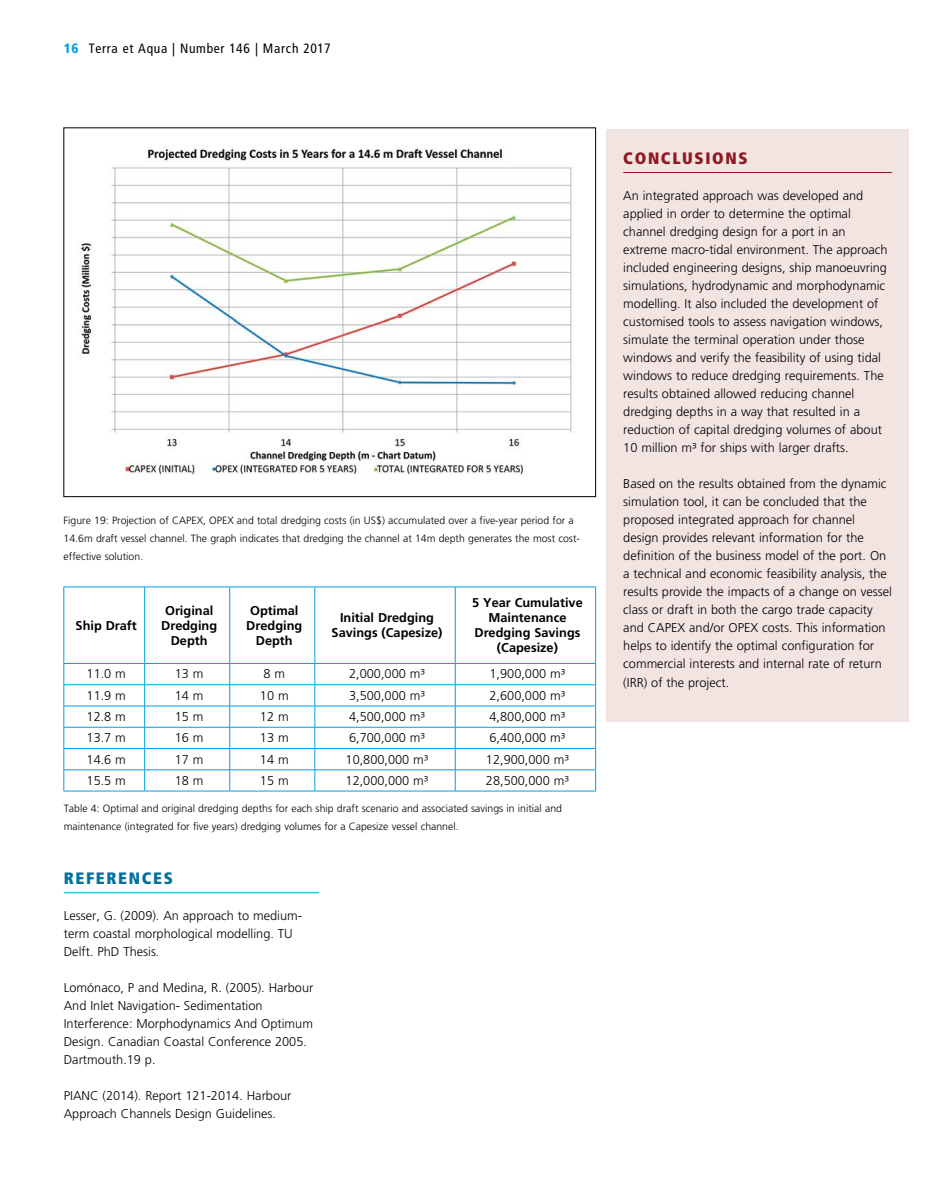
<style>
.page{position:relative;width:936px;height:1191px;background:#fff}
.page>*{position:absolute;margin:0;border:0;box-sizing:border-box;transform-origin:0 0}
.t1{font:900 condensed 16.5px "Frutiger LT Std";letter-spacing:.1em;color:#901924}
.t2{font:900 condensed 16.5px "Frutiger LT Std";letter-spacing:.1em;color:#0071a0}
.t3{font:condensed 13.5px "Frutiger LT Std";letter-spacing:.05em;color:#000}
.t4{font:300 12.75px/18px "Frutiger LT Std";color:#000}
.t5{font:700 12.75px/15px "Frutiger LT Std";color:#000;text-align:center}
.t6{font:300 10.5px/18px "Frutiger LT Std";color:#000}
.s1{font-weight:900;color:#00a1e5}
</style>
<div class="page">
<hr style="left:64px;top:586px;width:81px;height:1px;background:#00a1e5">
<hr style="left:64px;top:587px;width:1px;height:76px;background:#00a1e5">
<hr style="left:145px;top:586px;width:85px;height:1px;background:#00a1e5">
<hr style="left:144px;top:587px;width:1px;height:76px;background:#00a1e5">
<hr style="left:230px;top:586px;width:85px;height:1px;background:#00a1e5">
<hr style="left:229px;top:587px;width:1px;height:76px;background:#00a1e5">
<hr style="left:315px;top:586px;width:140px;height:1px;background:#00a1e5">
<hr style="left:314px;top:587px;width:1px;height:76px;background:#00a1e5">
<hr style="left:455px;top:586px;width:141px;height:1px;background:#00a1e5">
<hr style="left:455px;top:587px;width:1px;height:76px;background:#00a1e5">
<hr style="left:595px;top:587px;width:1px;height:76px;background:#00a1e5">
<hr style="left:64px;top:663px;width:81px;height:1px;background:#00a1e5">
<hr style="left:145px;top:663px;width:85px;height:1px;background:#00a1e5">
<hr style="left:230px;top:663px;width:85px;height:1px;background:#00a1e5">
<hr style="left:315px;top:663px;width:140px;height:1px;background:#00a1e5">
<hr style="left:455px;top:663px;width:141px;height:1px;background:#00a1e5">
<hr style="left:64px;top:684px;width:81px;height:1px;background:#00a1e5">
<hr style="left:145px;top:684px;width:85px;height:1px;background:#00a1e5">
<hr style="left:230px;top:684px;width:85px;height:1px;background:#00a1e5">
<hr style="left:315px;top:684px;width:140px;height:1px;background:#00a1e5">
<hr style="left:455px;top:684px;width:141px;height:1px;background:#00a1e5">
<hr style="left:64px;top:705px;width:81px;height:1px;background:#00a1e5">
<hr style="left:145px;top:705px;width:85px;height:1px;background:#00a1e5">
<hr style="left:230px;top:705px;width:85px;height:1px;background:#00a1e5">
<hr style="left:315px;top:705px;width:140px;height:1px;background:#00a1e5">
<hr style="left:455px;top:705px;width:141px;height:1px;background:#00a1e5">
<hr style="left:64px;top:727px;width:81px;height:1px;background:#00a1e5">
<hr style="left:145px;top:727px;width:85px;height:1px;background:#00a1e5">
<hr style="left:230px;top:727px;width:85px;height:1px;background:#00a1e5">
<hr style="left:315px;top:727px;width:140px;height:1px;background:#00a1e5">
<hr style="left:455px;top:727px;width:141px;height:1px;background:#00a1e5">
<hr style="left:64px;top:748px;width:81px;height:1px;background:#00a1e5">
<hr style="left:145px;top:748px;width:85px;height:1px;background:#00a1e5">
<hr style="left:230px;top:748px;width:85px;height:1px;background:#00a1e5">
<hr style="left:315px;top:748px;width:140px;height:1px;background:#00a1e5">
<hr style="left:455px;top:748px;width:141px;height:1px;background:#00a1e5">
<hr style="left:64px;top:769px;width:81px;height:1px;background:#00a1e5">
<svg style="left:64px;top:664px;width:1px;height:127px"></svg>
<hr style="left:145px;top:769px;width:85px;height:1px;background:#00a1e5">
<svg style="left:144px;top:663px;width:1px;height:128px"></svg>
<hr style="left:230px;top:769px;width:85px;height:1px;background:#00a1e5">
<svg style="left:229px;top:663px;width:1px;height:128px"></svg>
<hr style="left:315px;top:769px;width:140px;height:1px;background:#00a1e5">
<svg style="left:314px;top:663px;width:1px;height:128px"></svg>
<hr style="left:455px;top:769px;width:141px;height:1px;background:#00a1e5">
<svg style="left:455px;top:663px;width:1px;height:128px"></svg>
<svg style="left:595px;top:663px;width:1px;height:128px"></svg>
<hr style="left:64px;top:791px;width:81px;height:1px;background:#00a1e5">
<hr style="left:145px;top:791px;width:85px;height:1px;background:#00a1e5">
<hr style="left:230px;top:791px;width:85px;height:1px;background:#00a1e5">
<hr style="left:315px;top:791px;width:140px;height:1px;background:#00a1e5">
<hr style="left:455px;top:791px;width:141px;height:1px;background:#00a1e5">
<div style="left:606px;top:129px;width:303px;height:592px;background:#f2e4e0"></div>
<img style="left:80px;top:147px;width:492px;height:333px">
<hr style="left:623px;top:172px;width:268px;height:1px;background:#901924">
<hr style="left:64px;top:892px;width:255px;height:1px;background:#00a1e5">
<p class="t3" style="left:64px;top:40px;width:268px"><span class="s1">16</span> Terra et Aqua | Number 146 | March 2017</p>
<p class="t6" style="left:64px;top:511px;width:518px">Figure 19: Projection of CAPEX, OPEX and total dredging costs (in US$) accumulated over a five-year period for a<br>14.6m draft vessel channel. The graph indicates that dredging the channel at 14m depth generates the most cost&shy;effective solution.</p>
<p class="t5" style="left:76px;top:618px;width:63px">Ship Draft</p>
<p class="t5" style="left:161px;top:603px;width:57px">Original<br>Dredging<br>Depth</p>
<p class="t5" style="left:246px;top:603px;width:57px">Optimal<br>Dredging<br>Depth</p>
<p class="t5" style="left:331px;top:610px;width:112px">Initial Dredging<br>Savings (Capesize)</p>
<p class="t5" style="left:472px;top:595px;width:112px">5 Year Cumulative<br>Maintenance<br>Dredging Savings (Capesize)</p>
<p class="t4" style="left:87px;top:665px;width:41px">11.0 m</p>
<p class="t4" style="left:175px;top:665px;width:30px">13 m</p>
<p class="t4" style="left:263px;top:665px;width:23px">8 m</p>
<p class="t4" style="left:349px;top:665px;width:77px">2,000,000 m³</p>
<p class="t4" style="left:489px;top:665px;width:77px">1,900,000 m³</p>
<p class="t4" style="left:87px;top:686px;width:41px">11.9 m</p>
<p class="t4" style="left:175px;top:686px;width:30px">14 m</p>
<p class="t4" style="left:260px;top:686px;width:30px">10 m</p>
<p class="t4" style="left:349px;top:686px;width:77px">3,500,000 m³</p>
<p class="t4" style="left:489px;top:686px;width:77px">2,600,000 m³</p>
<p class="t4" style="left:87px;top:708px;width:41px">12.8 m</p>
<p class="t4" style="left:175px;top:708px;width:30px">15 m</p>
<p class="t4" style="left:260px;top:708px;width:30px">12 m</p>
<p class="t4" style="left:349px;top:708px;width:77px">4,500,000 m³</p>
<p class="t4" style="left:489px;top:708px;width:77px">4,800,000 m³</p>
<p class="t4" style="left:87px;top:729px;width:41px">13.7 m</p>
<p class="t4" style="left:175px;top:729px;width:30px">16 m</p>
<p class="t4" style="left:260px;top:729px;width:30px">13 m</p>
<p class="t4" style="left:349px;top:729px;width:77px">6,700,000 m³</p>
<p class="t4" style="left:489px;top:729px;width:77px">6,400,000 m³</p>
<p class="t4" style="left:87px;top:750px;width:41px">14.6 m</p>
<p class="t4" style="left:175px;top:750px;width:30px">17 m</p>
<p class="t4" style="left:260px;top:750px;width:30px">14 m</p>
<p class="t4" style="left:345px;top:750px;width:84px">10,800,000 m³</p>
<p class="t4" style="left:486px;top:750px;width:84px">12,900,000 m³</p>
<p class="t4" style="left:87px;top:771px;width:41px">15.5 m</p>
<p class="t4" style="left:175px;top:771px;width:30px">18 m</p>
<p class="t4" style="left:260px;top:771px;width:30px">15 m</p>
<p class="t4" style="left:345px;top:771px;width:84px">12,000,000 m³</p>
<p class="t4" style="left:486px;top:771px;width:84px">28,500,000 m³</p>
<p class="t6" style="left:64px;top:799px;width:500px">Table 4: Optimal and original dredging depths for each ship draft scenario and associated savings in initial and maintenance (integrated for five years) dredging volumes for a Capesize vessel channel.</p>
<p class="t2" style="left:64px;top:868px;width:110px">REFERENCES</p>
<p class="t4" style="left:64px;top:906px;width:240px">Lesser, G. (2009). An approach to medium&shy;term coastal morphological modelling. TU<br>Delft. PhD Thesis.</p>
<p class="t4" style="left:64px;top:978px;width:251px">Lomónaco, P and Medina, R. (2005). Harbour And Inlet Navigation- Sedimentation Interference: Morphodynamics And Optimum Design. Canadian Coastal Conference 2005.<br>Dartmouth.19 p.</p>
<p class="t4" style="left:64px;top:1086px;width:229px">PIANC (2014). Report 121-2014. Harbour<br>Approach Channels Design Guidelines.</p>
<p class="t1" style="left:623px;top:148px;width:126px">CONCLUSIONS</p>
<p class="t4" style="left:623px;top:186px;width:266px">An integrated approach was developed and applied in order to determine the optimal channel dredging design for a port in an extreme macro-tidal environment. The approach included engineering designs, ship manoeuvring simulations, hydrodynamic and morphodynamic modelling. It also included the development of customised tools to assess navigation windows, simulate the terminal operation under those windows and verify the feasibility of using tidal windows to reduce dredging requirements. The results obtained allowed reducing channel dredging depths in a way that resulted in a reduction of capital dredging volumes of about 10 million m³ for ships with larger drafts.</p>
<p class="t4" style="left:623px;top:474px;width:270px">Based on the results obtained from the dynamic simulation tool, it can be concluded that the proposed integrated approach for channel design provides relevant information for the definition of the business model of the port. On a technical and economic feasibility analysis, the results provide the impacts of a change on vessel class or draft in both the cargo trade capacity and CAPEX and/or OPEX costs. This information helps to identify the optimal configuration for commercial interests and internal rate of return</p>
<p class="t4" style="left:623px;top:674px;width:107px">(IRR) of the project.</p>
</div>
